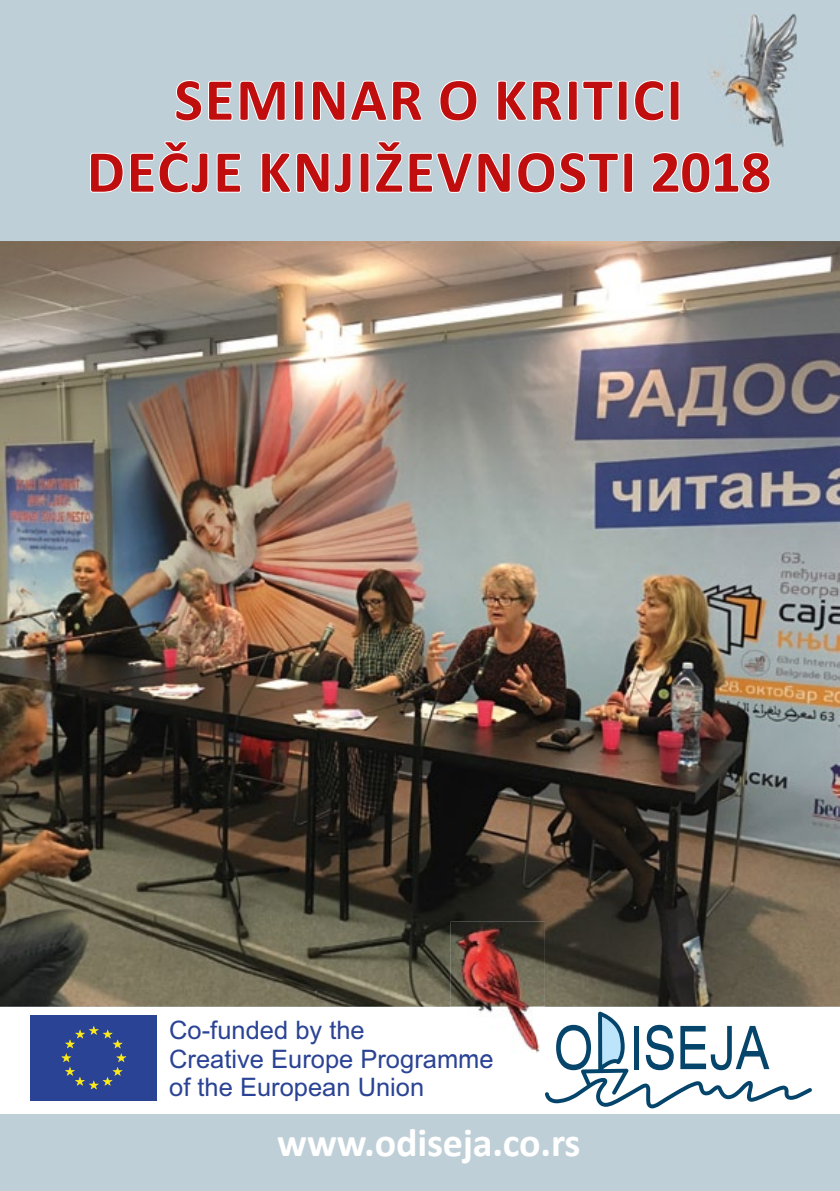
<style>
.page{position:relative;width:840px;height:1191px;background:#fff}
.page>*{position:absolute;margin:0;border:0;box-sizing:border-box;transform-origin:0 0}
.t1{font:700 60px/72px "Calibri";letter-spacing:.035em;color:#c00d0e;text-align:center}
.t2{font:700 40px "Calibri";letter-spacing:-.005em;color:#fff}
.t3{font:25.4px/28.6px "Arial";color:#2a4394}
</style>
<div class="page">
<div style="left:0;top:0;width:839px;height:1191px;background:#bfcfd7"></div>
<img style="left:0;top:241px;width:839px;height:765px">
<svg style="left:175px;top:80px;width:248px;height:42px"></svg>
<svg style="left:439px;top:80px;width:39px;height:42px"></svg>
<svg style="left:497px;top:80px;width:183px;height:42px"></svg>
<svg style="left:90px;top:141px;width:680px;height:52px"></svg>
<div style="left:532px;top:1006px;width:307px;height:107px;background:#fff"></div>
<svg style="left:545px;top:1011px;width:266px;height:97px"></svg>
<div style="left:0;top:1006px;width:532px;height:107px;background:#fff"></div>
<div style="left:31px;top:1015px;width:126px;height:85px;background:#2a4394"></div>
<svg style="left:61px;top:1026px;width:65px;height:63px"></svg>
<img style="left:704px;top:14px;width:92px;height:133px">
<img style="left:704px;top:142px;width:65px;height:5px">
<img style="left:450px;top:921px;width:94px;height:132px">
<img style="left:450px;top:1049px;width:43px;height:6px">
<h1 class="t1" style="left:87px;top:64px;width:685px">SEMINAR O KRITICI<br>DEČJE KNJIŽEVNOSTI 2018</h1>
<p class="t3" style="left:169px;top:1016px;width:326px">Co-funded by the<br>Creative Europe Programme of the European Union</p>
<h2 class="t2" style="left:277px;top:1117px;width:305px">www.odiseja.co.rs</h2>
</div>
